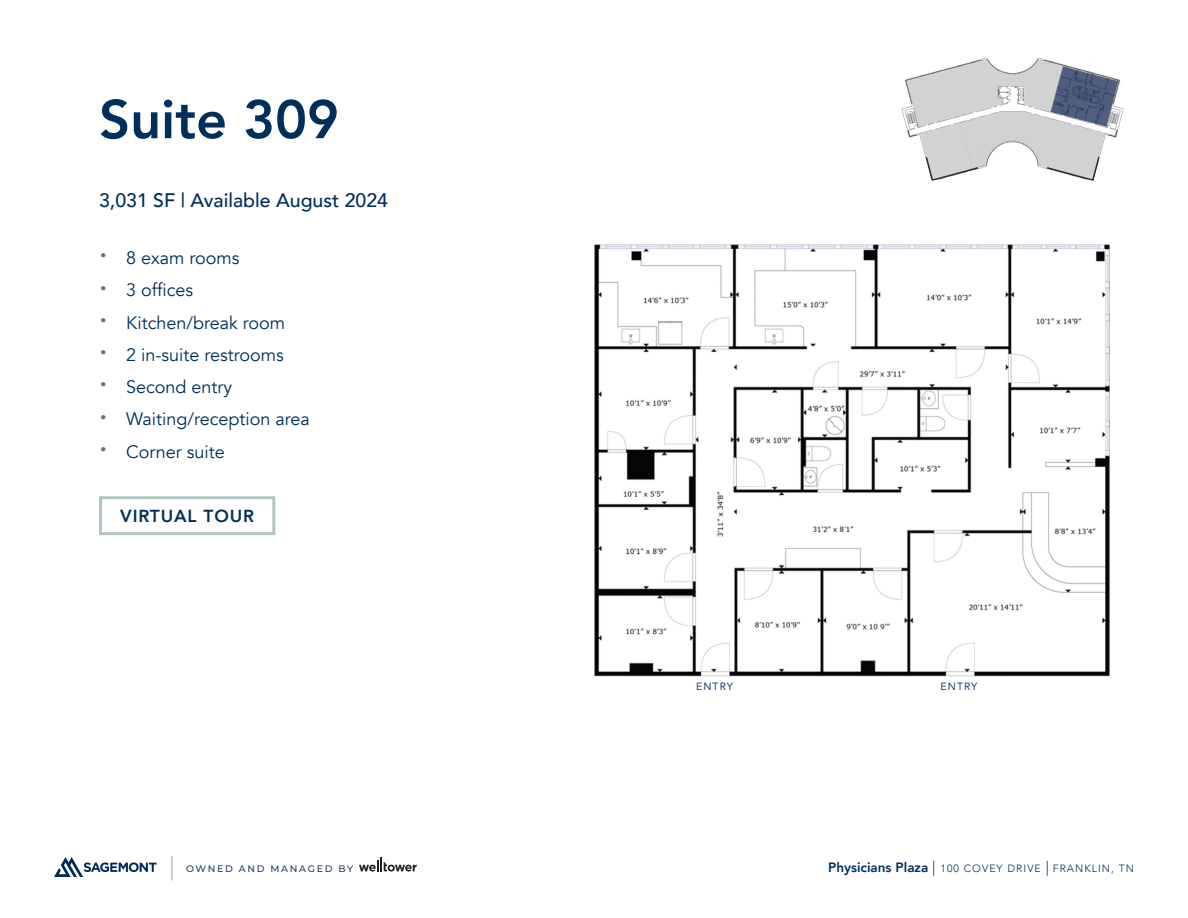
<style>
.page{position:relative;width:1188px;height:918px;background:#fff}
.page>*{position:absolute;margin:0;border:0;box-sizing:border-box;transform-origin:0 0}
.t1{font:800 54px "Avenir";color:#002f5c}
.t2{font:500 19.5px "Avenir";color:#002f5c}
.t3{font:18px "Avenir";color:#002f5c}
.t4{font:800 17.4px "Avenir";letter-spacing:.05em;color:#002f5c}
.t5{font:300 10.5px "Avenir";letter-spacing:.1em;color:#002f5c}
.t6{font:10.5px "Avenir";letter-spacing:.1em;color:#213b73}
.t7{font:500 9.45px "Montserrat";letter-spacing:.18em;color:#213b73}
.s1{font-family:"Montserrat";font-size:28.5px;color:#67776f}
.s2{font-weight:800;font-size:13.5px}
.s3{font-size:15px}
</style>
<div class="page">
<svg style="left:54px;top:857px;width:103px;height:20px"></svg>
<svg style="left:359px;top:857px;width:58px;height:15px"></svg>
<hr style="left:171px;top:856px;width:2px;height:24px;background:#b0c4c0">
<svg style="left:901px;top:57px;width:223px;height:124px"></svg>
<div style="left:99px;top:496px;width:176px;height:39px;background:#fff;border:3px solid #b0c4c0"></div>
<img style="left:594px;top:245px;width:516px;height:431px">
<p class="t1" style="left:99px;top:77px;width:241px">Suite 309</p>
<p class="t2" style="left:99px;top:183px;width:290px">3,031 SF | Available August 2024</p>
<p class="t3" style="left:99px;top:247px;width:142px"><span class="s1">•</span> 8 exam rooms</p>
<p class="t3" style="left:99px;top:280px;width:96px"><span class="s1">•</span> 3 offices</p>
<p class="t3" style="left:99px;top:312px;width:188px"><span class="s1">•</span> Kitchen/break room</p>
<p class="t3" style="left:99px;top:344px;width:186px"><span class="s1">•</span> 2 in-suite restrooms</p>
<p class="t3" style="left:99px;top:376px;width:135px"><span class="s1">•</span> Second entry</p>
<p class="t3" style="left:99px;top:409px;width:212px"><span class="s1">•</span> Waiting/reception area</p>
<p class="t3" style="left:99px;top:441px;width:127px"><span class="s1">•</span> Corner suite</p>
<p class="t4" style="left:120px;top:502px;width:135px">VIRTUAL TOUR</p>
<p class="t6" style="left:696px;top:678px;width:38px">ENTRY</p>
<p class="t6" style="left:941px;top:678px;width:38px">ENTRY</p>
<p class="t7" style="left:186px;top:862px;width:169px">OWNED AND MANAGED BY</p>
<p class="t5" style="left:828px;top:862px;width:307px"><span class="s2">Physicians Plaza</span> <span class="s3">|</span> 100 COVEY DRIVE <span class="s3">|</span> FRANKLIN, TN</p>
</div>
